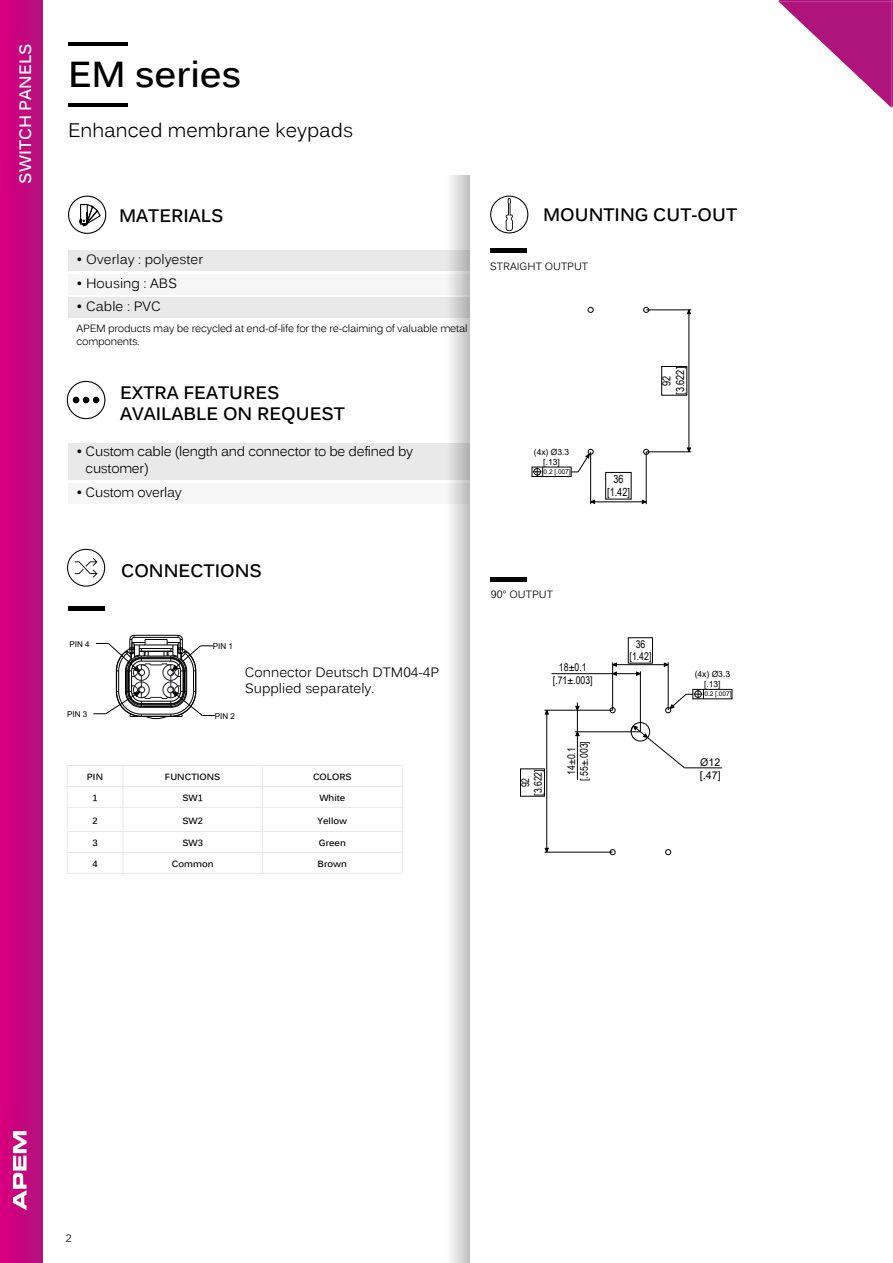
<style>
.page{position:relative;width:893px;height:1263px;background:#fff}
.page>*{position:absolute;margin:0;border:0;box-sizing:border-box;transform-origin:0 0}
.t1{font:700 36px "Kalinga";color:#000}
.t2{font:19.5px "Kalinga";color:#000}
.t3{font:700 18px/21px "Kalinga";color:#000}
.t4{font:700 16.5px "Kalinga";color:#fff}
.t5{font:13.5px/16.2px "Kalinga";color:#000}
.t6{font:13.5px/16.2px "Kalinga";letter-spacing:-.02em;color:#000}
.t7{font:11.1px/13.4px "Arial Narrow";color:#000;text-align:center}
.t8{font:10.65px/12.8px "Arial Narrow";color:#000;text-align:center}
.t9{font:10.65px "Arial";color:#000}
.t10{font:10.5px/12.6px "Kalinga";letter-spacing:-.02em;color:#000}
.t11{font:10.5px "Kalinga";color:#000}
.t12{font:700 9px "Kalinga";color:#000}
.t13{font:8.55px/10.2px "Arial";color:#000;text-align:center}
.t14{font:8.1px "Arial";color:#000}
.t15{font:6.45px "Arial";color:#000}
</style>
<div class="page">
<div style="left:68px;top:443px;width:402px;height:36px;background:#e9e9e9"></div>
<div style="left:68px;top:484px;width:402px;height:20px;background:#f6f6f6"></div>
<div style="left:68px;top:250px;width:402px;height:20px;background:#e9e9e9"></div>
<div style="left:68px;top:274px;width:402px;height:20px;background:#f6f6f6"></div>
<div style="left:68px;top:298px;width:402px;height:20px;background:#e9e9e9"></div>
<svg style="left:68px;top:196px;width:38px;height:38px"></svg>
<hr style="left:68px;top:103px;width:59px;height:3px;background:#000">
<hr style="left:68px;top:43px;width:59px;height:3px;background:#000">
<svg style="left:446px;top:176px;width:24px;height:1087px"></svg>
<hr style="left:490px;top:578px;width:36px;height:4px;background:#000">
<svg style="left:490px;top:196px;width:38px;height:37px"></svg>
<hr style="left:490px;top:249px;width:36px;height:4px;background:#000">
<hr style="left:68px;top:606px;width:36px;height:4px;background:#000">
<svg style="left:67px;top:549px;width:38px;height:38px"></svg>
<svg style="left:67px;top:381px;width:38px;height:38px"></svg>
<svg style="left:643px;top:449px;width:6px;height:6px"></svg>
<svg style="left:643px;top:307px;width:6px;height:6px"></svg>
<svg style="left:588px;top:307px;width:5px;height:6px"></svg>
<svg style="left:642px;top:499px;width:4px;height:5px"></svg>
<svg style="left:591px;top:499px;width:4px;height:5px"></svg>
<svg style="left:686px;top:447px;width:5px;height:5px"></svg>
<svg style="left:686px;top:309px;width:5px;height:5px"></svg>
<hr style="left:591px;top:502px;width:55px;height:1px;background:#000">
<hr style="left:646px;top:452px;width:45px;height:1px;background:#000">
<hr style="left:646px;top:310px;width:45px;height:1px;background:#000">
<hr style="left:590px;top:452px;width:1px;height:52px;background:#000">
<hr style="left:646px;top:452px;width:1px;height:52px;background:#000">
<hr style="left:689px;top:310px;width:1px;height:142px;background:#000">
<svg style="left:571px;top:449px;width:22px;height:24px"></svg>
<div style="left:661px;top:366px;width:26px;height:29px;border:1px solid #000"></div>
<div style="left:532px;top:467px;width:39px;height:10px;border:1px solid #000"></div>
<svg style="left:533px;top:467px;width:10px;height:9px"></svg>
<div style="left:605px;top:472px;width:26px;height:27px;border:1px solid #000"></div>
<div style="left:631px;top:722px;width:19px;height:19px;border:1px solid #000;border-radius:50%"></div>
<svg style="left:610px;top:707px;width:5px;height:6px"></svg>
<svg style="left:610px;top:849px;width:5px;height:6px"></svg>
<svg style="left:665px;top:849px;width:6px;height:6px"></svg>
<svg style="left:664px;top:662px;width:4px;height:5px"></svg>
<svg style="left:544px;top:709px;width:5px;height:6px"></svg>
<svg style="left:544px;top:848px;width:5px;height:4px"></svg>
<svg style="left:575px;top:732px;width:5px;height:4px"></svg>
<svg style="left:575px;top:706px;width:5px;height:4px"></svg>
<svg style="left:613px;top:662px;width:4px;height:14px"></svg>
<svg style="left:636px;top:671px;width:4px;height:5px"></svg>
<hr style="left:546px;top:710px;width:1px;height:142px;background:#000">
<hr style="left:544px;top:852px;width:69px;height:1px;background:#000">
<hr style="left:577px;top:702px;width:1px;height:78px;background:#000">
<hr style="left:612px;top:662px;width:1px;height:48px;background:#000">
<hr style="left:640px;top:671px;width:1px;height:61px;background:#000">
<hr style="left:684px;top:768px;width:38px;height:1px;background:#000">
<hr style="left:668px;top:662px;width:1px;height:48px;background:#000">
<svg style="left:630px;top:725px;width:55px;height:43px"></svg>
<hr style="left:575px;top:731px;width:65px;height:1px;background:#000">
<hr style="left:544px;top:710px;width:69px;height:1px;background:#000">
<hr style="left:551px;top:673px;width:89px;height:1px;background:#000">
<hr style="left:613px;top:664px;width:55px;height:1px;background:#000">
<div style="left:520px;top:769px;width:25px;height:27px;border:1px solid #000"></div>
<div style="left:692px;top:689px;width:40px;height:10px;border:1px solid #000"></div>
<svg style="left:665px;top:689px;width:39px;height:24px"></svg>
<div style="left:628px;top:637px;width:25px;height:26px;border:1px solid #000"></div>
<svg style="left:67px;top:765px;width:336px;height:108px"></svg>
<hr style="left:67px;top:873px;width:56px;height:1px;background:#e9e9e9">
<hr style="left:123px;top:873px;width:140px;height:1px;background:#e9e9e9">
<hr style="left:263px;top:873px;width:140px;height:1px;background:#e9e9e9">
<svg style="left:93px;top:634px;width:122px;height:85px"></svg>
<div style="left:0;top:0;width:42px;height:1263px;background:linear-gradient(to right,#d9007e,#b3117c)"></div>
<svg style="left:13px;top:1131px;width:14px;height:79px"></svg>
<svg style="left:778px;top:0;width:115px;height:108px"></svg>
<p class="t4" style="left:15px;top:184px;width:142px;rotate:-90deg">SWITCH PANELS</p>
<h1 class="t1" style="left:68px;top:51px;width:174px">EM series</h1>
<h2 class="t2" style="left:68px;top:118px;width:287px">Enhanced membrane keypads</h2>
<h3 class="t3" style="left:119px;top:207px;width:106px">MATERIALS</h3>
<p class="t5" style="left:77px;top:252px;width:128px">• Overlay : polyester</p>
<p class="t5" style="left:77px;top:276px;width:102px">• Housing : ABS</p>
<p class="t5" style="left:77px;top:300px;width:86px">• Cable : PVC</p>
<p class="t10" style="left:77px;top:323px;width:392px">APEM products may be recycled at end-of-life for the re-claiming of valuable metal components.</p>
<h3 class="t3" style="left:120px;top:383px;width:226px">EXTRA FEATURES<br>AVAILABLE ON REQUEST</h3>
<p class="t6" style="left:86px;top:445px;width:329px;text-indent:-9px">• Custom cable (length and connector to be defined by customer)</p>
<p class="t6" style="left:77px;top:486px;width:107px">• Custom overlay</p>
<h3 class="t3" style="left:543px;top:206px;width:196px">MOUNTING CUT-OUT</h3>
<p class="t11" style="left:490px;top:260px;width:100px">STRAIGHT OUTPUT</p>
<p class="t13" style="left:534px;top:446px;width:37px">(4x) Ø3.3 [.13]</p>
<p class="t15" style="left:544px;top:467px;width:29px">0.2 [.007]</p>
<p class="t7" style="left:607px;top:472px;width:24px">36 [1.42]</p>
<p class="t7" style="left:660px;top:395px;width:29px;rotate:-90deg">92 [3.622]</p>
<p class="t14" style="left:70px;top:638px;width:22px">PIN 4</p>
<p class="t14" style="left:67px;top:708px;width:22px">PIN 3</p>
<h3 class="t3" style="left:121px;top:561px;width:142px">CONNECTIONS</h3>
<p class="t14" style="left:213px;top:640px;width:22px">PIN 1</p>
<p class="t14" style="left:215px;top:710px;width:22px">PIN 2</p>
<p class="t5" style="left:245px;top:665px;width:196px">Connector Deutsch DTM04-4P<br>Supplied separately.</p>
<p class="t11" style="left:491px;top:588px;width:64px">90° OUTPUT</p>
<p class="t8" style="left:553px;top:661px;width:41px">18±0.1 [.71±.003]</p>
<p class="t8" style="left:630px;top:637px;width:23px">36 [1.42]</p>
<p class="t13" style="left:695px;top:669px;width:37px">(4x) Ø3.3 [.13]</p>
<p class="t15" style="left:704px;top:689px;width:29px">0.2 [.007]</p>
<p class="t8" style="left:565px;top:781px;width:41px;rotate:-90deg">14±0.1 [.55±.003]</p>
<p class="t9" style="left:700px;top:755px;width:22px">Ø12</p>
<p class="t8" style="left:518px;top:796px;width:28px;rotate:-90deg">92 [3.622]</p>
<p class="t12" style="left:87px;top:771px;width:18px">PIN</p>
<p class="t12" style="left:165px;top:771px;width:57px">FUNCTIONS</p>
<p class="t12" style="left:313px;top:771px;width:40px">COLORS</p>
<p class="t9" style="left:700px;top:768px;width:22px">[.47]</p>
<p class="t12" style="left:92px;top:792px;width:7px">1</p>
<p class="t12" style="left:182px;top:792px;width:22px">SW1</p>
<p class="t12" style="left:319px;top:792px;width:27px">White</p>
<p class="t12" style="left:92px;top:815px;width:7px">2</p>
<p class="t12" style="left:182px;top:815px;width:22px">SW2</p>
<p class="t12" style="left:318px;top:815px;width:31px">Yellow</p>
<p class="t12" style="left:92px;top:837px;width:7px">3</p>
<p class="t12" style="left:182px;top:837px;width:22px">SW3</p>
<p class="t12" style="left:319px;top:837px;width:29px">Green</p>
<p class="t12" style="left:92px;top:858px;width:7px">4</p>
<p class="t12" style="left:172px;top:858px;width:43px">Common</p>
<p class="t12" style="left:318px;top:858px;width:31px">Brown</p>
<p class="t13" style="left:325px;top:856px;width:18px">[.13]</p>
<p class="t10" style="left:66px;top:1232px;width:7px">2</p>
</div>
